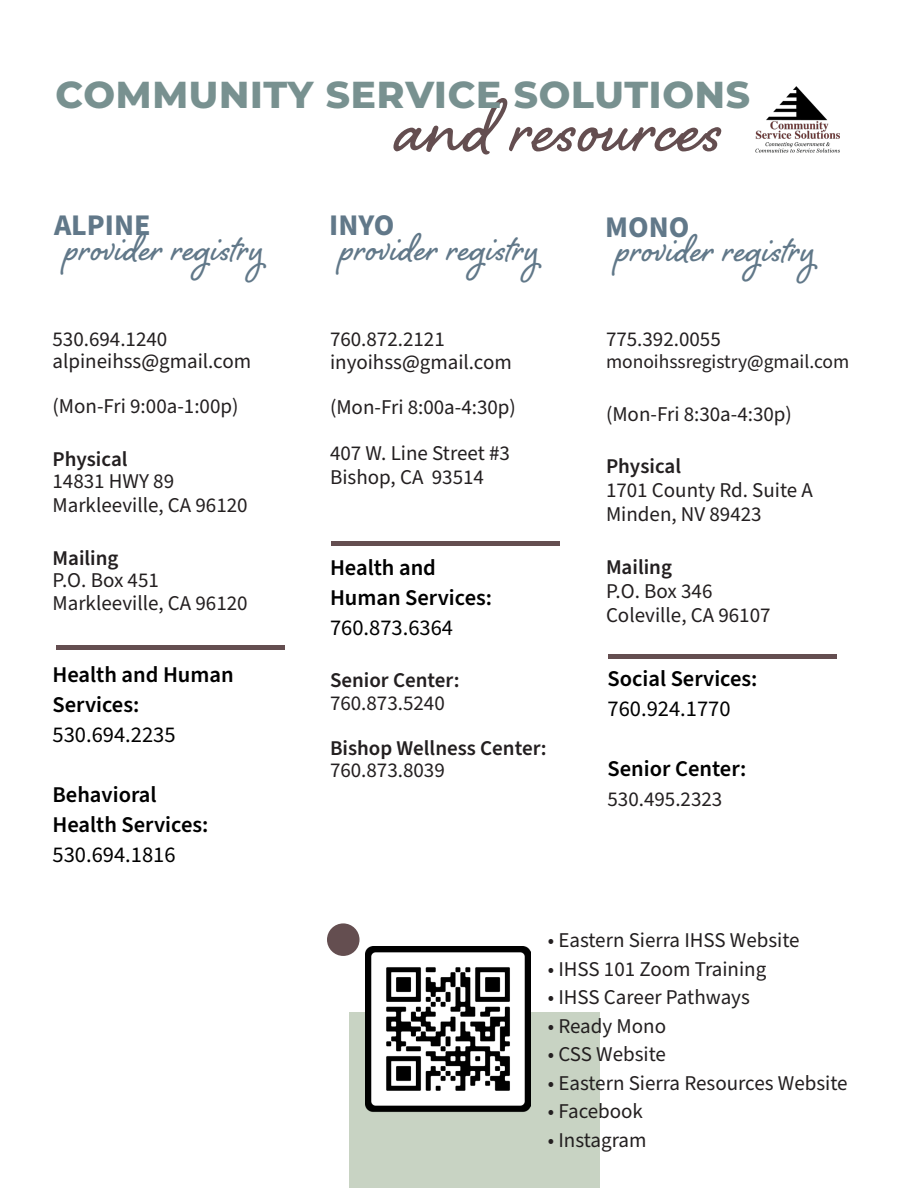
<style>
.page{position:relative;width:918px;height:1188px;background:#fff}
.page>*{position:absolute;margin:0;border:0;box-sizing:border-box;transform-origin:0 0}
.t1{font:700 96px "Shelby";letter-spacing:.02em;color:#644e50}
.t2{font:700 49.5px "Shelby";letter-spacing:.02em;color:#617889}
.t3{font:800 37.5px "Montserrat";letter-spacing:.02em;color:#789190}
.t4{font:700 30px "Source Sans Pro";color:#617889}
.t5{font:600 22.5px/30px "Source Sans Pro";color:#000}
.t6{font:22.5px "Source Sans Pro";color:#000}
.t7{font:21px/24px "Source Sans Pro";color:#231f20}
.t8{font:600 21px/22.5px "Source Sans Pro";color:#231f20}
.t9{font:19.5px "Source Sans Pro";color:#231f20}
.s1{font-weight:400}
</style>
<div class="page">
<div style="left:349px;top:1013px;width:250px;height:175px;background:#c8d3c3"></div>
<img style="left:755px;top:86px;width:85px;height:67px">
<div style="left:56px;top:645px;width:229px;height:5px;background:#644e50"></div>
<div style="left:608px;top:654px;width:229px;height:5px;background:#644e50"></div>
<div style="left:331px;top:541px;width:229px;height:5px;background:#644e50"></div>
<img style="left:365px;top:947px;width:166px;height:165px">
<div style="left:327px;top:923px;width:33px;height:33px;background:#644e50;border-radius:50%"></div>
<p class="t3" style="left:56px;top:67px;width:696px">COMMUNITY SERVICE SOLUTIONS</p>
<p class="t1" style="left:396px;top:61px;width:327px">and resources</p>
<p class="t4" style="left:54px;top:205px;width:98px">ALPINE</p>
<p class="t4" style="left:329px;top:205px;width:67px">INYO</p>
<p class="t4" style="left:605px;top:207px;width:86px">MONO</p>
<p class="t2" style="left:65px;top:214px;width:199px">provider registry</p>
<p class="t2" style="left:340px;top:214px;width:199px">provider registry</p>
<p class="t2" style="left:616px;top:215px;width:199px">provider registry</p>
<p class="t7" style="left:52px;top:327px;width:116px">530.694.1240</p>
<p class="t7" style="left:52px;top:350px;width:200px">alpineihss@gmail.com</p>
<p class="t7" style="left:52px;top:395px;width:187px">(Mon-Fri 9:00a-1:00p)</p>
<p class="t8" style="left:52px;top:448px;width:77px">Physical</p>
<p class="t7" style="left:52px;top:470px;width:123px">14831 HWY 89</p>
<p class="t7" style="left:52px;top:494px;width:197px">Markleeville, CA 96120</p>
<p class="t8" style="left:52px;top:547px;width:67px">Mailing</p>
<p class="t7" style="left:52px;top:569px;width:108px">P.O. Box 451</p>
<p class="t7" style="left:52px;top:591px;width:197px">Markleeville, CA 96120</p>
<p class="t5" style="left:52px;top:660px;width:183px">Health and Human<br>Services:</p>
<p class="t6" style="left:52px;top:719px;width:125px">530.694.2235</p>
<p class="t5" style="left:52px;top:780px;width:106px">Behavioral</p>
<p class="t5" style="left:52px;top:810px;width:157px">Health Services:</p>
<p class="t6" style="left:52px;top:839px;width:125px">530.694.1816</p>
<p class="t7" style="left:330px;top:329px;width:183px;line-height:22.5px">760.872.2121 inyoihss@gmail.com</p>
<p class="t7" style="left:330px;top:395px;width:187px">(Mon-Fri 8:00a-4:30p)</p>
<p class="t7" style="left:330px;top:442px;width:181px">407 W. Line Street #3</p>
<p class="t7" style="left:330px;top:466px;width:156px">Bishop, CA 93514</p>
<p class="t5" style="left:330px;top:553px;width:108px">Health and</p>
<p class="t5" style="left:330px;top:583px;width:164px">Human Services:</p>
<p class="t6" style="left:330px;top:612px;width:125px">760.873.6364</p>
<p class="t8" style="left:330px;top:670px;width:131px">Senior Center:<br><span class="s1">760.873.5240</span></p>
<p class="t8" style="left:330px;top:737px;width:218px">Bishop Wellness Center:</p>
<p class="t7" style="left:330px;top:759px;width:116px">760.873.8039</p>
<p class="t7" style="left:606px;top:327px;width:116px">775.392.0055</p>
<p class="t9" style="left:606px;top:349px;width:245px">monoihssregistry@gmail.com</p>
<p class="t7" style="left:606px;top:402px;width:187px">(Mon-Fri 8:30a-4:30p)</p>
<p class="t8" style="left:606px;top:456px;width:77px">Physical</p>
<p class="t7" style="left:606px;top:479px;width:208px">1701 County Rd. Suite A<br>Minden, NV 89423</p>
<p class="t8" style="left:606px;top:556px;width:67px">Mailing</p>
<p class="t7" style="left:606px;top:579px;width:108px">P.O. Box 346</p>
<p class="t7" style="left:606px;top:603px;width:166px">Coleville, CA 96107</p>
<p class="t5" style="left:608px;top:664px;width:152px">Social Services:</p>
<p class="t6" style="left:608px;top:693px;width:125px">760.924.1770</p>
<p class="t5" style="left:608px;top:754px;width:140px">Senior Center:</p>
<p class="t7" style="left:608px;top:787px;width:116px">530.495.2323</p>
<p class="t7" style="left:548px;top:929px;width:253px">• Eastern Sierra IHSS Website</p>
<p class="t7" style="left:548px;top:957px;width:220px">• IHSS 101 Zoom Training</p>
<p class="t7" style="left:548px;top:986px;width:204px">• IHSS Career Pathways</p>
<p class="t7" style="left:548px;top:1014px;width:120px">• Ready Mono</p>
<p class="t7" style="left:548px;top:1043px;width:120px">• CSS Website</p>
<p class="t7" style="left:548px;top:1071px;width:301px">• Eastern Sierra Resources Website</p>
<p class="t7" style="left:548px;top:1100px;width:97px">• Facebook</p>
<p class="t7" style="left:548px;top:1128px;width:100px">• Instagram</p>
</div>
